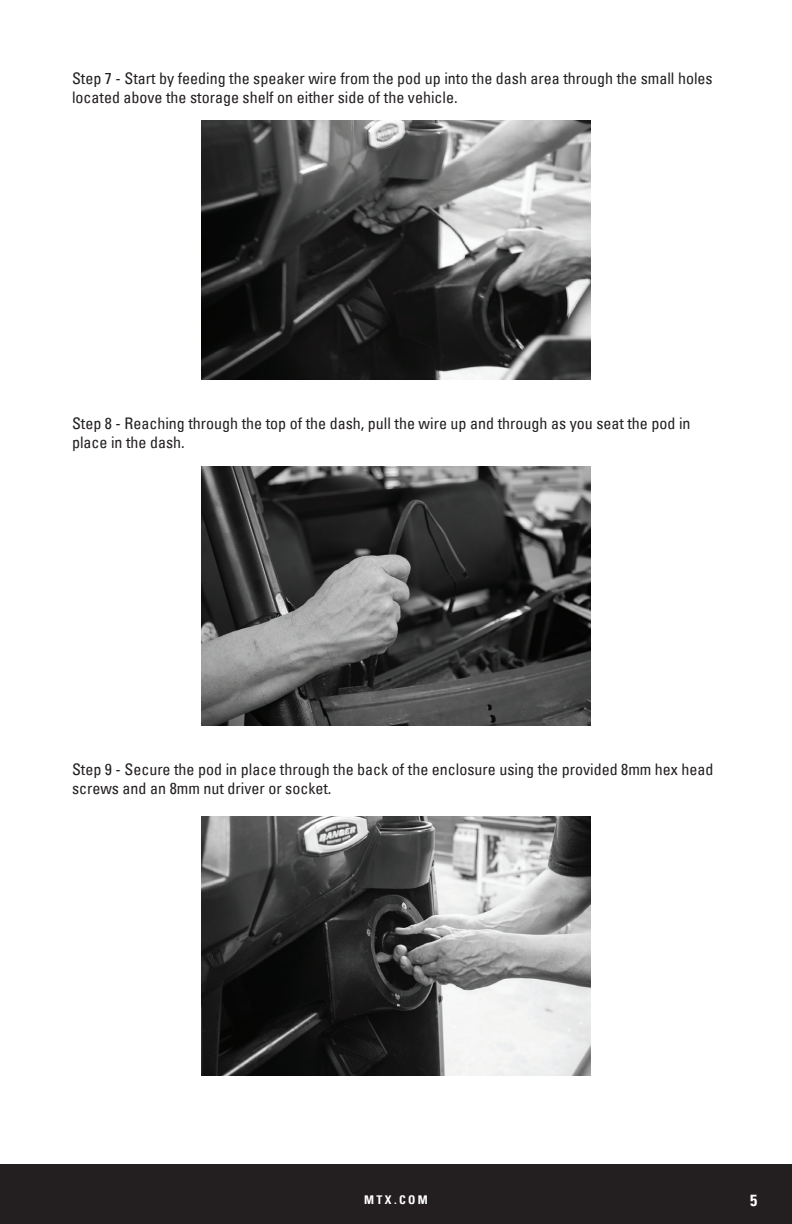
<style>
.page{position:relative;width:792px;height:1224px;background:#fff}
.page>*{position:absolute;margin:0;border:0;box-sizing:border-box;transform-origin:0 0}
.t1{font:condensed 16px/19.2px "Univers LT";color:#231f20}
.t2{font:700 condensed 16px "Univers LT";color:#fff}
.t3{font:700 condensed 12px "Univers LT";letter-spacing:.2em;color:#fff}
</style>
<div class="page">
<div style="left:0;top:1165px;width:792px;height:59px;background:#231f20"></div>
<img style="left:202px;top:120px;width:388px;height:259px">
<img style="left:202px;top:467px;width:388px;height:259px">
<img style="left:202px;top:816px;width:388px;height:260px">
<p class="t1" style="left:72px;top:68px;width:642px">Step 7 - Start by feeding the speaker wire from the pod up into the dash area through the small holes located above the storage shelf on either side of the vehicle.</p>
<p class="t1" style="left:72px;top:414px;width:620px">Step 8 - Reaching through the top of the dash, pull the wire up and through as you seat the pod in place in the dash.</p>
<p class="t1" style="left:72px;top:759px;width:643px">Step 9 - Secure the pod in place through the back of the enclosure using the provided 8mm hex head screws and an 8mm nut driver or socket.</p>
<p class="t3" style="left:364px;top:1193px;width:65px">MTX.COM</p>
<p class="t2" style="left:750px;top:1190px;width:9px">5</p>
</div>
